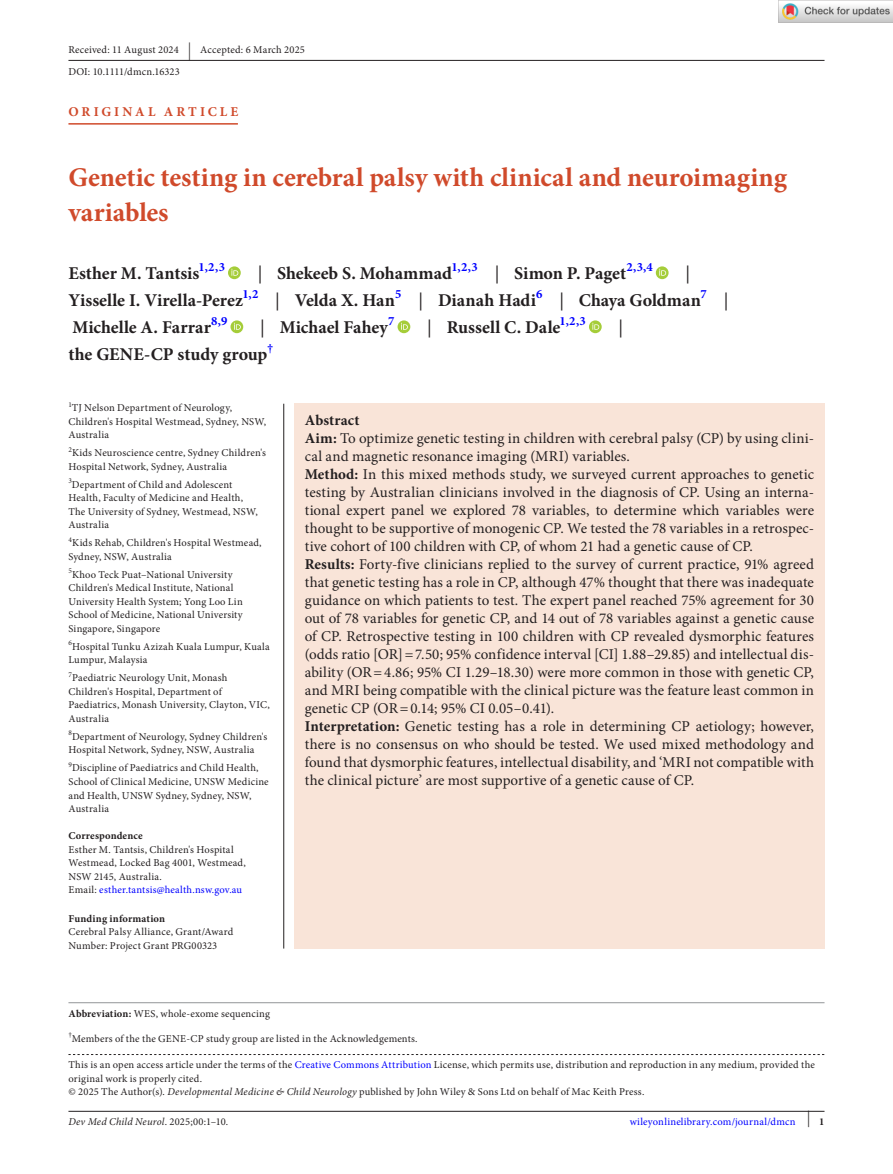
<style>
.page{position:relative;width:893px;height:1174px;background:#fff}
.page>*{position:absolute;margin:0;border:0;box-sizing:border-box;transform-origin:0 0}
.t1{font:700 27px/34.5px "Minion Pro";color:#d04a2b}
.t2{font:700 18px "Minion Pro";letter-spacing:-.005em;color:#231f20}
.t3{font:18px "Minion Pro";color:#231f20}
.t4{font:15px/18px "Minion Pro";letter-spacing:.005em;color:#231f20}
.t5{font:700 13.5px "Minion Pro";letter-spacing:.225em;color:#d04a2b}
.t6{font:700 12.6px "Minion Pro";color:#00f}
.t7{font:10.5px/13.5px "Minion Pro";letter-spacing:.015em;color:#231f20}
.t8{font:10.5px "Minion Pro";letter-spacing:.02em;color:#00f}
.t9{font:700 10.5px "Minion Pro";letter-spacing:.01em;color:#231f20}
.t10{font:italic 10.5px "Minion Pro";letter-spacing:.015em;color:#231f20}
.t11{font:7.35px "Minion Pro";color:#231f20}
.s1{font-size:18px}
.s2{font-weight:400}
.s3{color:#00f}
.s4{font-weight:700}
.s5{font-style:italic}
.s6{font-style:normal}
.s7{font-weight:700;color:#231f20}
</style>
<div class="page">
<hr style="left:68px;top:1111px;width:756px;height:1px;background:#231f20">
<hr style="left:68px;top:123px;width:170px;height:2px;background:#d04a2b">
<svg style="left:228px;top:266px;width:13px;height:13px"></svg>
<svg style="left:231px;top:269px;width:7px;height:7px"></svg>
<svg style="left:656px;top:266px;width:13px;height:13px"></svg>
<svg style="left:659px;top:269px;width:7px;height:7px"></svg>
<svg style="left:230px;top:320px;width:13px;height:13px"></svg>
<svg style="left:234px;top:323px;width:7px;height:7px"></svg>
<div style="left:398px;top:320px;width:12px;height:13px;background:#a5cd39;border-radius:50%"></div>
<svg style="left:401px;top:323px;width:7px;height:7px"></svg>
<svg style="left:589px;top:320px;width:13px;height:13px"></svg>
<svg style="left:592px;top:323px;width:7px;height:7px"></svg>
<hr style="left:68px;top:60px;width:756px;height:1px;background:#231f20">
<svg style="left:68px;top:1054px;width:756px;height:1px"></svg>
<hr style="left:68px;top:1002px;width:756px;height:1px;background:#939598">
<hr style="left:283px;top:404px;width:1px;height:544px;background:#231f20">
<div style="left:294px;top:404px;width:530px;height:391px;background:#f9e4d8"></div>
<div style="left:294px;top:795px;width:530px;height:153px;background:#f9e4d8"></div>
<img style="left:779px;top:0;width:114px;height:23px">
<p class="t7" style="left:68px;top:39px;width:238px;line-height:21.9px">Received: 11 August 2024 <span class="s1">|</span> Accepted: 6 March 2025<br>DOI: 10.1111/dmcn.16323</p>
<p class="t5" style="left:69px;top:102px;width:171px">ORIGINAL ARTICLE</p>
<h1 class="t1" style="left:68px;top:160px;width:720px">Genetic testing in cerebral palsy with clinical and neuroimaging variables</h1>
<h2 class="t2" style="left:68px;top:261px;width:132px">Esther M. Tantsis</h2>
<p class="t6" style="left:199px;top:258px;width:28px">1,2,3</p>
<h2 class="t2" style="left:258px;top:261px;width:196px"><span class="s2">|</span> Shekeeb S. Mohammad</h2>
<p class="t6" style="left:451px;top:258px;width:28px">1,2,3</p>
<h2 class="t2" style="left:495px;top:261px;width:133px"><span class="s2">|</span> Simon P. Paget</h2>
<p class="t6" style="left:626px;top:258px;width:28px">2,3,4</p>
<h2 class="t3" style="left:685px;top:261px;width:6px">|</h2>
<h2 class="t2" style="left:68px;top:288px;width:176px">Yisselle I. Virella-Perez</h2>
<p class="t6" style="left:242px;top:285px;width:17px">1,2</p>
<h2 class="t2" style="left:275px;top:288px;width:121px"><span class="s2">|</span> Velda X. Han</h2>
<p class="t6" style="left:395px;top:285px;width:8px">5</p>
<h2 class="t2" style="left:418px;top:288px;width:119px"><span class="s2">|</span> Dianah Hadi</h2>
<p class="t6" style="left:536px;top:285px;width:8px">6</p>
<h2 class="t2" style="left:559px;top:288px;width:143px"><span class="s2">|</span> Chaya Goldman</h2>
<p class="t6" style="left:701px;top:285px;width:8px">7</p>
<h2 class="t3" style="left:724px;top:288px;width:6px">|</h2>
<h2 class="t2" style="left:72px;top:315px;width:140px">Michelle A. Farrar</h2>
<p class="t6" style="left:211px;top:312px;width:18px">8,9</p>
<h2 class="t2" style="left:260px;top:315px;width:129px"><span class="s2">|</span> Michael Fahey</h2>
<p class="t6" style="left:388px;top:312px;width:8px">7</p>
<h2 class="t2" style="left:427px;top:315px;width:135px"><span class="s2">|</span> Russell C. Dale</h2>
<p class="t6" style="left:560px;top:312px;width:28px">1,2,3</p>
<h2 class="t3" style="left:619px;top:315px;width:6px">|</h2>
<h2 class="t2" style="left:68px;top:342px;width:200px">the GENE-CP study group</h2>
<p class="t6" style="left:267px;top:339px;width:8px">†</p>
<p class="t11" style="left:68px;top:399px;width:5px">1</p>
<p class="t7" style="left:68px;top:401px;width:199px;text-indent:3px">TJ Nelson Department of Neurology,<br>Children's Hospital Westmead, Sydney, NSW,<br>Australia</p>
<p class="t11" style="left:68px;top:444px;width:5px">2</p>
<p class="t7" style="left:68px;top:446px;width:199px;text-indent:4px">Kids Neuroscience centre, Sydney Children's<br>Hospital Network, Sydney, Australia</p>
<p class="t11" style="left:68px;top:476px;width:5px">3</p>
<p class="t7" style="left:68px;top:478px;width:191px;text-indent:4px">Department of Child and Adolescent<br>Health, Faculty of Medicine and Health,<br>The University of Sydney, Westmead, NSW,<br>Australia</p>
<p class="t11" style="left:68px;top:534px;width:5px">4</p>
<p class="t7" style="left:68px;top:536px;width:195px;text-indent:4px">Kids Rehab, Children's Hospital Westmead,<br>Sydney, NSW, Australia</p>
<p class="t11" style="left:68px;top:566px;width:5px">5</p>
<p class="t7" style="left:68px;top:568px;width:176px;text-indent:4px">Khoo Teck Puat–National University Children's Medical Institute, National University Health System; Yong Loo Lin School of Medicine, National University Singapore, Singapore</p>
<p class="t11" style="left:68px;top:638px;width:5px">6</p>
<p class="t7" style="left:68px;top:640px;width:203px;text-indent:4px">Hospital Tunku Azizah Kuala Lumpur, Kuala<br>Lumpur, Malaysia</p>
<p class="t11" style="left:68px;top:669px;width:5px">7</p>
<p class="t7" style="left:68px;top:671px;width:203px;text-indent:4px">Paediatric Neurology Unit, Monash<br>Children's Hospital, Department of<br>Paediatrics, Monash University, Clayton, VIC,<br>Australia</p>
<p class="t11" style="left:68px;top:728px;width:5px">8</p>
<p class="t7" style="left:68px;top:730px;width:200px;text-indent:4px">Department of Neurology, Sydney Children's<br>Hospital Network, Sydney, NSW, Australia</p>
<p class="t11" style="left:68px;top:759px;width:5px">9</p>
<p class="t7" style="left:68px;top:761px;width:202px;text-indent:4px">Discipline of Paediatrics and Child Health, School of Clinical Medicine, UNSW Medicine and Health, UNSW Sydney, Sydney, NSW, Australia</p>
<p class="t9" style="left:68px;top:828px;width:76px">Correspondence</p>
<p class="t7" style="left:68px;top:842px;width:179px">Esther M. Tantsis, Children's Hospital Westmead, Locked Bag 4001, Westmead, NSW 2145, Australia.<br>Email: <span class="s3">esther.tantsis@health.nsw.gov.au</span></p>
<p class="t9" style="left:68px;top:910px;width:98px">Funding information</p>
<p class="t7" style="left:68px;top:925px;width:166px">Cerebral Palsy Alliance, Grant/Award<br>Number: Project Grant PRG00323</p>
<p class="t7" style="left:68px;top:1006px;width:203px"><span class="s4">Abbreviation:</span> WES, whole-exome sequencing</p>
<p class="t4" style="left:305px;top:411px;width:511px"><span class="s4">Abstract<br>Aim:</span> To optimize genetic testing in children with cerebral palsy (CP) by using clini&shy;cal and magnetic resonance imaging (MRI) variables.<br><span class="s4">Method:</span> In this mixed methods study, we surveyed current approaches to genetic testing by Australian clinicians involved in the diagnosis of CP. Using an interna&shy;tional expert panel we explored 78 variables, to determine which variables were thought to be supportive of monogenic CP. We tested the 78 variables in a retrospec&shy;tive cohort of 100 children with CP, of whom 21 had a genetic cause of CP.<br><span class="s4">Results:</span> Forty-five clinicians replied to the survey of current practice, 91% agreed that genetic testing has a role in CP, although 47% thought that there was inadequate guidance on which patients to test. The expert panel reached 75% agreement for 30 out of 78 variables for genetic CP, and 14 out of 78 variables against a genetic cause of CP. Retrospective testing in 100 children with CP revealed dysmorphic features (odds ratio [OR]=7.50; 95% confidence interval [CI] 1.88–29.85) and intellectual dis&shy;ability (OR=4.86; 95% CI 1.29–18.30) were more common in those with genetic CP, and MRI being compatible with the clinical picture was the feature least common in genetic CP (OR=0.14; 95% CI 0.05–0.41).<br><span class="s4">Interpretation:</span> Genetic testing has a role in determining CP aetiology; however, there is no consensus on who should be tested. We used mixed methodology and found that dysmorphic features, intellectual disability, and ‘MRI not compatible with the clinical picture’ are most supportive of a genetic cause of CP.</p>
<p class="t11" style="left:68px;top:1029px;width:5px">†</p>
<p class="t7" style="left:72px;top:1031px;width:347px">Members of the the GENE-CP study group are listed in the Acknowledgements.</p>
<p class="t7" style="left:68px;top:1058px;width:748px">This is an open access article under the terms of the <span class="s3">Creative Commons Attribution</span> License, which permits use, distribution and reproduction in any medium, provided the original work is properly cited.<br>© 2025 The Author(s). <span class="s5">Developmental Medicine &amp; Child Neurology</span> published by John Wiley &amp; Sons Ltd on behalf of Mac Keith Press.</p>
<p class="t10" style="left:68px;top:1114px;width:161px">Dev Med Child Neurol<span class="s6">. 2025;00:1–10.</span></p>
<p class="t8" style="left:630px;top:1114px;width:196px">wileyonlinelibrary.com/journal/dmcn <sup>|</sup> <span class="s7">1</span></p>
</div>
